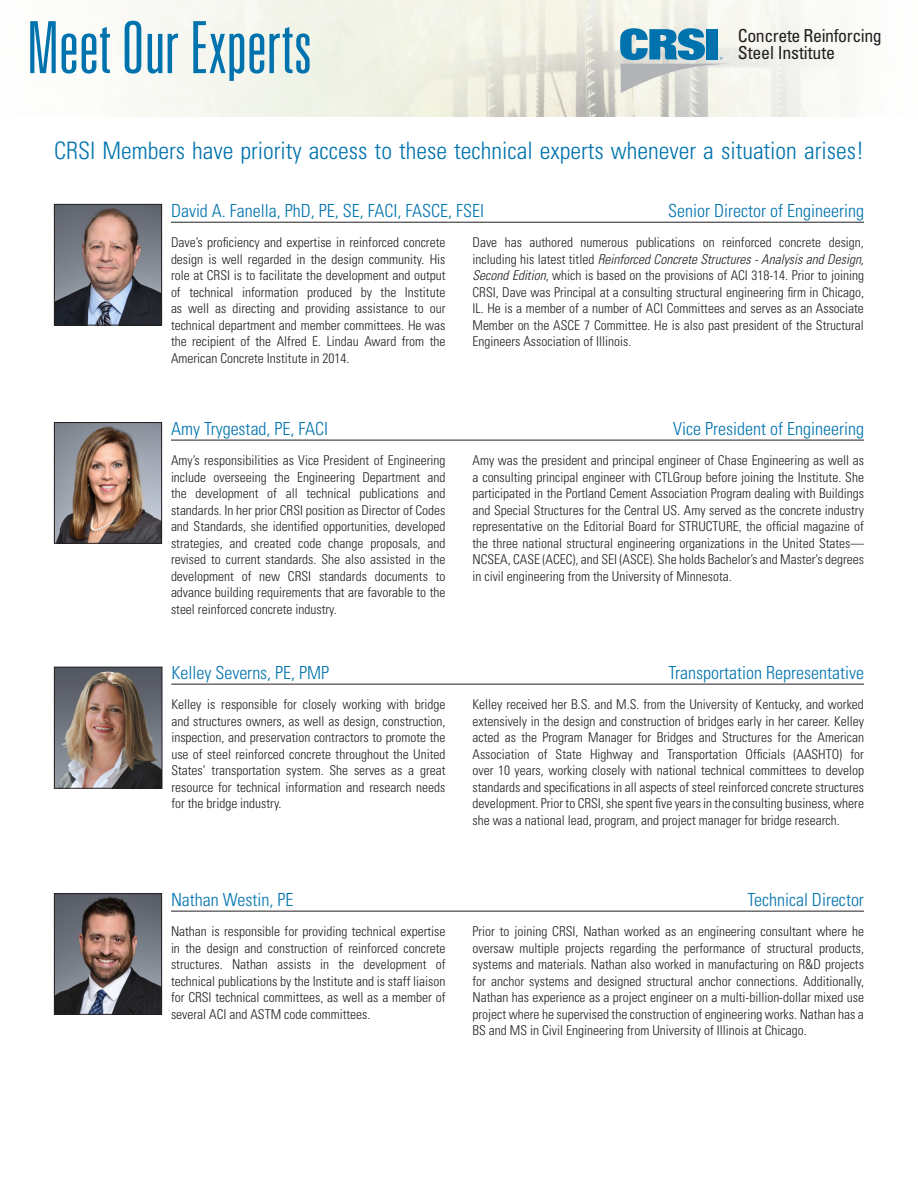
<style>
.page{position:relative;width:918px;height:1188px;background:#fff}
.page>*{position:absolute;margin:0;border:0;box-sizing:border-box;transform-origin:0 0}
.t1{font:300 ultra-condensed 72px "Univers LT Std";color:#0073ae}
.t2{font:300 condensed 24px "Univers LT Std";color:#0073ae}
.Name{font:300 condensed 18px "Univers LT Std";color:#0073ae}
.t3{font:condensed 18px "Univers LT Std";letter-spacing:-.025em;color:#231f20}
.body{font:300 condensed 13.5px/16.5px "Univers LT Std";color:#231f20;text-align:justify}
.s1{font-style:italic}
</style>
<div class="page">
<img style="left:119px;top:0;width:732px;height:117px">
<svg style="left:620px;top:28px;width:109px;height:65px;background:#95bac9"></svg>
<img style="left:56px;top:895px;width:104px;height:118px">
<div style="left:54px;top:893px;width:108px;height:122px;border:1px solid #231f20"></div>
<hr style="left:171px;top:911px;width:693px;height:1px;background:#231f20">
<img style="left:56px;top:206px;width:104px;height:118px">
<div style="left:54px;top:204px;width:108px;height:122px;border:1px solid #231f20"></div>
<hr style="left:171px;top:222px;width:693px;height:1px;background:#231f20">
<img style="left:56px;top:669px;width:104px;height:118px">
<div style="left:54px;top:667px;width:108px;height:122px;border:1px solid #231f20"></div>
<hr style="left:171px;top:684px;width:693px;height:1px;background:#231f20">
<img style="left:56px;top:424px;width:104px;height:118px">
<div style="left:54px;top:422px;width:108px;height:122px;border:1px solid #231f20"></div>
<hr style="left:171px;top:440px;width:693px;height:1px;background:#231f20">
<h1 class="t1" style="left:27px;top:10px;width:287px">Meet Our Experts</h1>
<p class="t3" style="left:738px;top:24px;width:146px">Concrete Reinforcing</p>
<p class="t3" style="left:738px;top:42px;width:99px">Steel Institute</p>
<p class="t2" style="left:54px;top:136px;width:812px">CRSI Members have priority access to these technical experts whenever a situation arises!</p>
<p class="Name" style="left:171px;top:200px;width:315px">David A. Fanella, PhD, PE, SE, FACI, FASCE, FSEI</p>
<p class="Name" style="left:668px;top:200px;width:197px">Senior Director of Engineering</p>
<p class="body" style="left:171px;top:234px;width:276px">Dave’s proficiency and expertise in reinforced concrete design is well regarded in the design community. His role at CRSI is to facilitate the development and output of technical information produced by the Institute as well as directing and providing assistance to our technical department and member committees. He was the recipient of the Alfred E. Lindau Award from the American Concrete Institute in 2014.</p>
<p class="body" style="left:472px;top:234px;width:393px">Dave has authored numerous publications on reinforced concrete design, including his latest titled <span class="s1">Reinforced Concrete Structures - Analysis and Design, Second Edition</span>, which is based on the provisions of ACI 318-14. Prior to joining CRSI, Dave was Principal at a consulting structural engineering firm in Chicago, IL. He is a member of a number of ACI Committees and serves as an Associate Member on the ASCE 7 Committee. He is also past president of the Structural Engineers Association of Illinois.</p>
<p class="Name" style="left:171px;top:418px;width:159px">Amy Trygestad, PE, FACI</p>
<p class="Name" style="left:673px;top:418px;width:192px">Vice President of Engineering</p>
<p class="body" style="left:171px;top:452px;width:276px">Amy’s responsibilities as Vice President of Engineering include overseeing the Engineering Department and the development of all technical publications and standards. In her prior CRSI position as Director of Codes and Standards, she identified opportunities, developed strategies, and created code change proposals, and revised to current standards. She also assisted in the development of new CRSI standards documents to advance building requirements that are favorable to the steel reinforced concrete industry.</p>
<p class="body" style="left:472px;top:452px;width:393px">Amy was the president and principal engineer of Chase Engineering as well as a consulting principal engineer with CTLGroup before joining the Institute. She participated in the Portland Cement Association Program dealing with Buildings and Special Structures for the Central US. Amy served as the concrete industry representative on the Editorial Board for STRUCTURE, the official magazine of the three national structural engineering organizations in the United States— NCSEA, CASE (ACEC), and SEI (ASCE). She holds Bachelor’s and Master’s degrees in civil engineering from the University of Minnesota.</p>
<p class="Name" style="left:171px;top:662px;width:159px">Kelley Severns, PE, PMP</p>
<p class="Name" style="left:668px;top:662px;width:197px">Transportation Representative</p>
<p class="body" style="left:171px;top:696px;width:276px">Kelley is responsible for closely working with bridge and structures owners, as well as design, construction, inspection, and preservation contractors to promote the use of steel reinforced concrete throughout the United States’ transportation system. She serves as a great resource for technical information and research needs for the bridge industry.</p>
<p class="body" style="left:472px;top:696px;width:393px">Kelley received her B.S. and M.S. from the University of Kentucky, and worked extensively in the design and construction of bridges early in her career. Kelley acted as the Program Manager for Bridges and Structures for the American Association of State Highway and Transportation Officials (AASHTO) for over 10 years, working closely with national technical committees to develop standards and specifications in all aspects of steel reinforced concrete structures development. Prior to CRSI, she spent five years in the consulting business, where she was a national lead, program, and project manager for bridge research.</p>
<p class="Name" style="left:171px;top:889px;width:124px">Nathan Westin, PE</p>
<p class="Name" style="left:747px;top:889px;width:118px">Technical Director</p>
<p class="body" style="left:171px;top:923px;width:276px">Nathan is responsible for providing technical expertise in the design and construction of reinforced concrete structures. Nathan assists in the development of technical publications by the Institute and is staff liaison for CRSI technical committees, as well as a member of several ACI and ASTM code committees.</p>
<p class="body" style="left:472px;top:923px;width:393px">Prior to joining CRSI, Nathan worked as an engineering consultant where he oversaw multiple projects regarding the performance of structural products, systems and materials. Nathan also worked in manufacturing on R&amp;D projects for anchor systems and designed structural anchor connections. Additionally, Nathan has experience as a project engineer on a multi-billion-dollar mixed use project where he supervised the construction of engineering works. Nathan has a BS and MS in Civil Engineering from University of Illinois at Chicago.</p>
</div>
